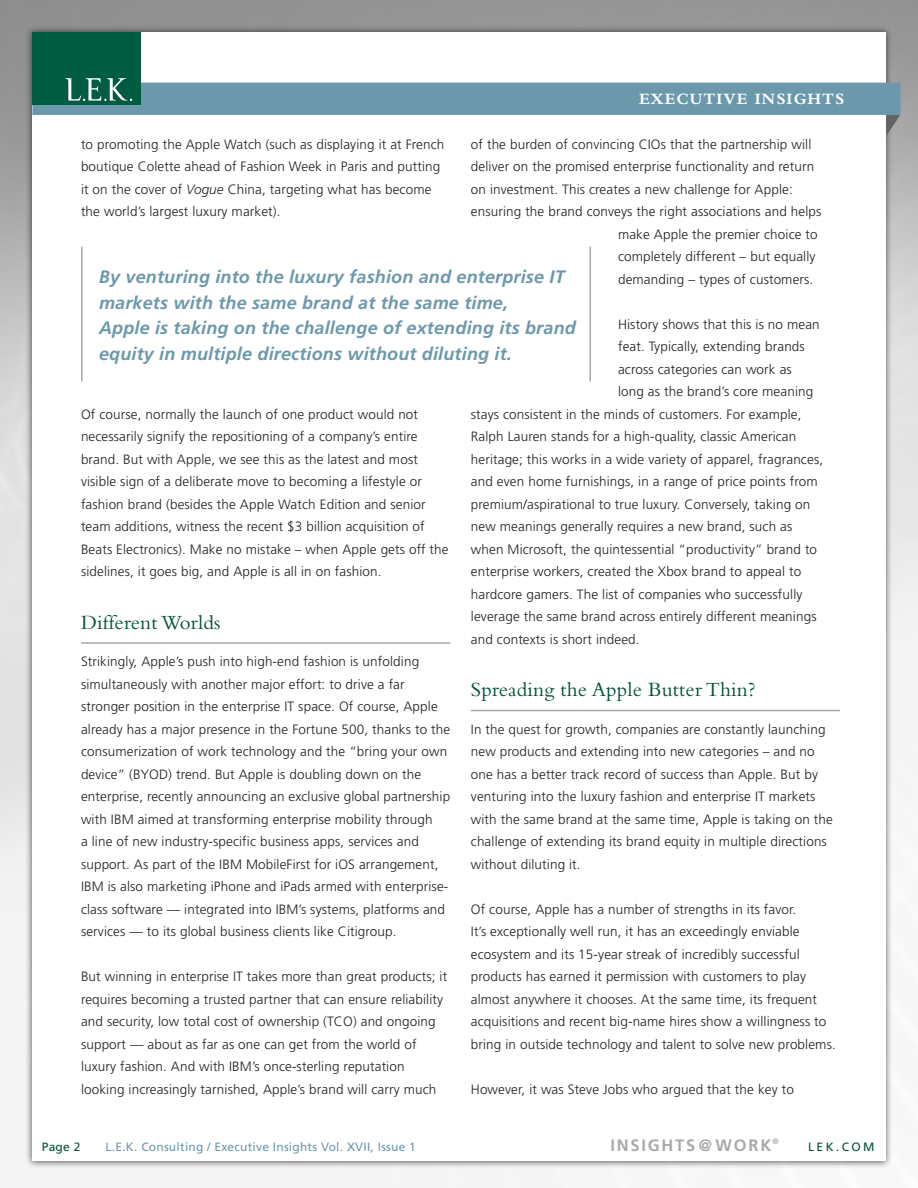
<style>
.page{position:relative;width:918px;height:1188px;background:#fff}
.page>*{position:absolute;margin:0;border:0;box-sizing:border-box;transform-origin:0 0}
.subhead_rule{font:21px "Bembo";letter-spacing:.01em;color:#00523c}
.t1{font:italic 700 18px/25.5px "Frutiger";letter-spacing:.01em;color:#6c98ac}
.t2{font:700 16.5px "Bembo";letter-spacing:.06em;color:#fff}
.t3{font:700 16.5px "Frutiger";letter-spacing:.11em;color:#a8a9ad}
.body_copy{font:300 13.5px/22.5px "Frutiger";letter-spacing:.01em;color:#231f20}
.t4{font:12px "Frutiger";letter-spacing:.02em;color:#6c98ac}
.t5{font:12px "Frutiger";letter-spacing:.2em;color:#00523c}
.t6{font:700 7.8px "Frutiger";color:#a8a9ad}
.s1{font-style:italic}
</style>
<div class="page">
<div style="left:25px;top:25px;width:868px;height:1143px;background:#231f20;opacity:.75"></div>
<div style="left:32px;top:32px;width:854px;height:1129px;background:#fff"></div>
<svg style="left:886px;top:115px;width:14px;height:22px"></svg>
<div style="left:32px;top:83px;width:868px;height:32px;background:#6c98ac"></div>
<div style="left:32px;top:32px;width:108px;height:73px;background:#005c41"></div>
<svg style="left:65px;top:78px;width:67px;height:23px"></svg>
<hr style="left:471px;top:710px;width:369px;height:1px;background:#a8a9ad">
<hr style="left:81px;top:642px;width:369px;height:2px;background:#a8a9ad">
<hr style="left:81px;top:247px;width:2px;height:135px;background:#a8a9ad">
<hr style="left:590px;top:247px;width:1px;height:135px;background:#a8a9ad">
<p class="t2" style="left:639px;top:89px;width:207px">EXECUTIVE INSIGHTS</p>
<p class="body_copy" style="left:471px;top:133px;width:342px">of the burden of convincing CIOs that the partnership will</p>
<p class="body_copy" style="left:471px;top:156px;width:345px">deliver on the promised enterprise functionality and return</p>
<p class="body_copy" style="left:471px;top:178px;width:323px">on investment. This creates a new challenge for Apple:</p>
<p class="body_copy" style="left:471px;top:201px;width:352px">ensuring the brand conveys the right associations and helps</p>
<p class="body_copy" style="left:618px;top:223px;width:201px">make Apple the premier choice to</p>
<p class="body_copy" style="left:618px;top:246px;width:199px">completely different – but equally</p>
<p class="body_copy" style="left:618px;top:268px;width:197px">demanding – types of customers.</p>
<p class="body_copy" style="left:618px;top:313px;width:203px">History shows that this is no mean</p>
<p class="body_copy" style="left:618px;top:336px;width:188px">feat. Typically, extending brands</p>
<p class="body_copy" style="left:618px;top:358px;width:175px">across categories can work as</p>
<p class="body_copy" style="left:618px;top:381px;width:197px">long as the brand’s core meaning</p>
<p class="body_copy" style="left:471px;top:403px;width:332px">stays consistent in the minds of customers. For example,</p>
<p class="body_copy" style="left:471px;top:426px;width:327px">Ralph Lauren stands for a high-quality, classic American</p>
<p class="body_copy" style="left:471px;top:448px;width:354px">heritage; this works in a wide variety of apparel, fragrances,</p>
<p class="body_copy" style="left:471px;top:471px;width:348px">and even home furnishings, in a range of price points from</p>
<p class="body_copy" style="left:471px;top:493px;width:341px">premium/aspirational to true luxury. Conversely, taking on</p>
<p class="body_copy" style="left:471px;top:516px;width:323px">new meanings generally requires a new brand, such as</p>
<p class="body_copy" style="left:471px;top:538px;width:348px">when Microsoft, the quintessential “productivity” brand to</p>
<p class="body_copy" style="left:471px;top:561px;width:332px">enterprise workers, created the Xbox brand to appeal to</p>
<p class="body_copy" style="left:471px;top:583px;width:333px">hardcore gamers. The list of companies who successfully</p>
<p class="body_copy" style="left:471px;top:606px;width:347px">leverage the same brand across entirely different meanings</p>
<p class="body_copy" style="left:471px;top:628px;width:170px">and contexts is short indeed.</p>
<p class="subhead_rule" style="left:471px;top:677px;width:286px">Spreading the Apple Butter Thin?</p>
<p class="body_copy" style="left:471px;top:718px;width:364px">In the quest for growth, companies are constantly launching new products and extending into new categories – and no one has a better track record of success than Apple. But by venturing into the luxury fashion and enterprise IT markets with the same brand at the same time, Apple is taking on the challenge of extending its brand equity in multiple directions without diluting it.</p>
<p class="body_copy" style="left:471px;top:898px;width:366px">Of course, Apple has a number of strengths in its favor.<br>It’s exceptionally well run, it has an exceedingly enviable ecosystem and its 15-year streak of incredibly successful products has earned it permission with customers to play almost anywhere it chooses. At the same time, its frequent acquisitions and recent big-name hires show a willingness to bring in outside technology and talent to solve new problems.</p>
<p class="body_copy" style="left:471px;top:1078px;width:325px">However, it was Steve Jobs who argued that the key to</p>
<p class="body_copy" style="left:81px;top:133px;width:365px">to promoting the Apple Watch (such as displaying it at French boutique Colette ahead of Fashion Week in Paris and putting it on the cover of <span class="s1">Vogue</span> China, targeting what has become the world’s largest luxury market).</p>
<p class="t1" style="left:99px;top:264px;width:478px">By venturing into the luxury fashion and enterprise IT markets with the same brand at the same time,<br>Apple is taking on the challenge of extending its brand equity in multiple directions without diluting it.</p>
<p class="body_copy" style="left:81px;top:403px;width:369px">Of course, normally the launch of one product would not necessarily signify the repositioning of a company’s entire brand. But with Apple, we see this as the latest and most visible sign of a deliberate move to becoming a lifestyle or fashion brand (besides the Apple Watch Edition and senior team additions, witness the recent $3 billion acquisition of Beats Electronics). Make no mistake – when Apple gets off the sidelines, it goes big, and Apple is all in on fashion.</p>
<p class="subhead_rule" style="left:81px;top:610px;width:141px">Different Worlds</p>
<p class="body_copy" style="left:81px;top:651px;width:371px">Strikingly, Apple’s push into high-end fashion is unfolding simultaneously with another major effort: to drive a far stronger position in the enterprise IT space. Of course, Apple already has a major presence in the Fortune 500, thanks to the consumerization of work technology and the “bring your own device” (BYOD) trend. But Apple is doubling down on the enterprise, recently announcing an exclusive global partnership with IBM aimed at transforming enterprise mobility through<br>a line of new industry-specific business apps, services and support. As part of the IBM MobileFirst for iOS arrangement, IBM is also marketing iPhone and iPads armed with enterprise&shy;class software — integrated into IBM’s systems, platforms and services — to its global business clients like Citigroup.</p>
<p class="body_copy" style="left:81px;top:966px;width:368px">But winning in enterprise IT takes more than great products; it requires becoming a trusted partner that can ensure reliability and security, low total cost of ownership (TCO) and ongoing support — about as far as one can get from the world of luxury fashion. And with IBM’s once-sterling reputation looking increasingly tarnished, Apple’s brand will carry much</p>
<p class="t5" style="left:42px;top:1139px;width:40px">Page 2</p>
<p class="t4" style="left:106px;top:1139px;width:312px">L.E.K. Consulting / Executive Insights Vol. XVII, Issue 1</p>
<p class="t6" style="left:772px;top:1137px;width:8px">®</p>
<p class="t3" style="left:610px;top:1135px;width:163px">INSIGHTS@WORK</p>
<p class="t5" style="left:808px;top:1140px;width:68px">LEK.COM</p>
</div>
